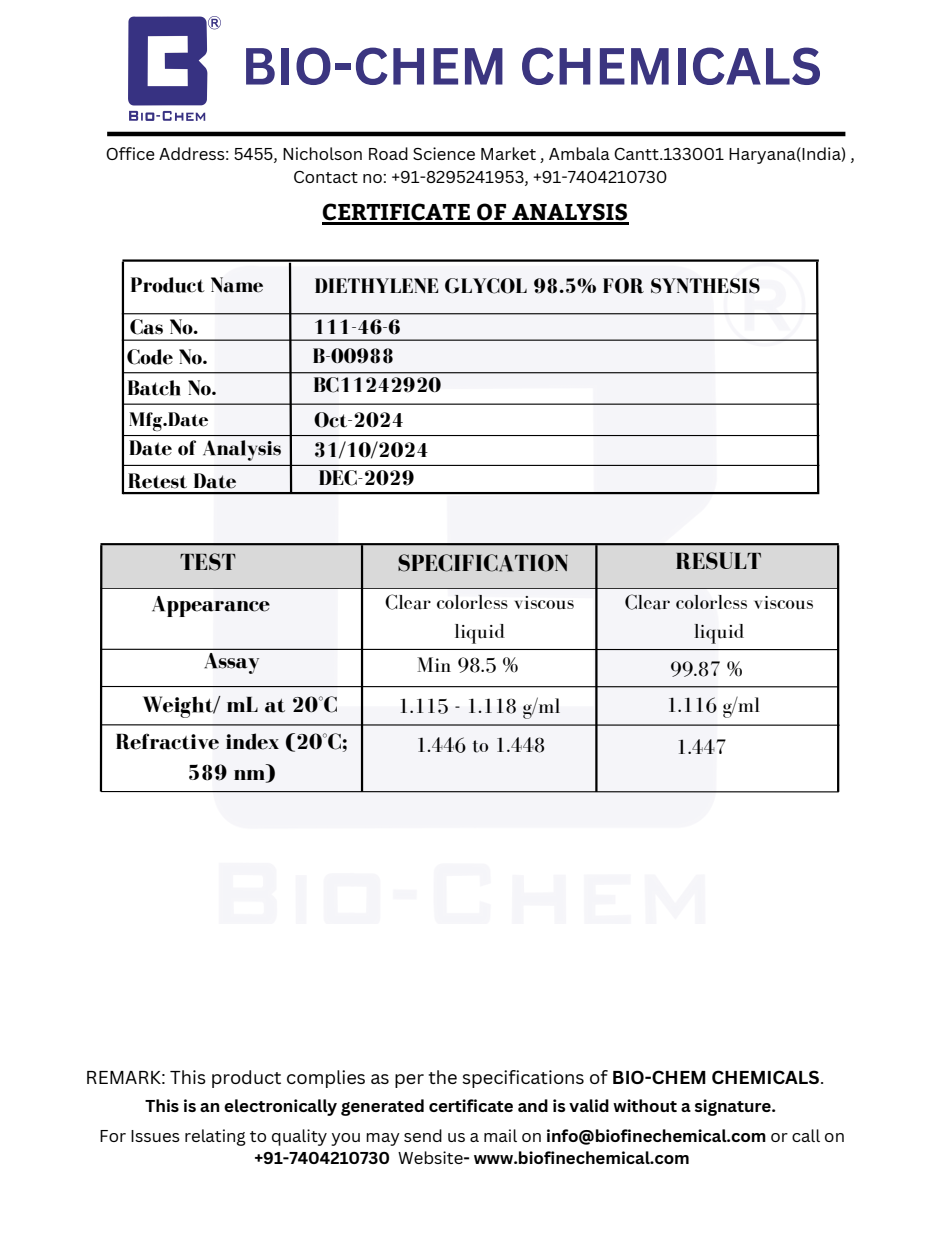
<style>
.page{position:relative;width:935px;height:1233px;background:#fff}
.page>*{position:absolute;margin:0;border:0;box-sizing:border-box;transform-origin:0 0}
.t1{font:700 51px "Canva Sans";color:#3b3580}
.t2{font:700 24px "Bodoni FLF";color:#000}
.t3{font:700 22.8px "Bitter";color:#000}
.t4{font:700 22.5px/30.3px "Bodoni FLF";color:#000;text-align:center}
.t5{font:700 21.6px "Bodoni FLF";color:#000}
.t6{font:700 21.45px "Bodoni FLF";color:#000}
.t7{font:21.45px "Bodoni FLF";color:#000}
.t8{font:21px/29.2px "Bodoni FLF";color:#000;text-align:center}
.t9{font:700 20.1px "Bodoni FLF";color:#000}
.t10{font:18.3px "Canva Sans";color:#000}
.t11{font:700 16.8px/22.5px "Canva Sans";color:#000;text-align:center}
.t12{font:16.8px/22.5px "Canva Sans";color:#000;text-align:center}
.s1{font-weight:700}
.s2{font-weight:400}
</style>
<div class="page">
<hr style="left:107px;top:132px;width:738px;height:4px;background:#000">
<img style="left:128px;top:17px;width:93px;height:103px">
<hr style="left:322px;top:222px;width:306px;height:3px;background:#000">
<img style="left:213px;top:314px;width:593px;height:479px">
<hr style="left:100px;top:588px;width:739px;height:1px;background:#000">
<hr style="left:100px;top:543px;width:739px;height:2px;background:#000">
<div style="left:103px;top:546px;width:736px;height:42px;background:#d9d9d9"></div>
<hr style="left:122px;top:313px;width:696px;height:1px;background:#000">
<hr style="left:122px;top:340px;width:696px;height:1px;background:#000">
<hr style="left:122px;top:372px;width:697px;height:1px;background:#000">
<hr style="left:123px;top:404px;width:696px;height:1px;background:#000">
<hr style="left:123px;top:435px;width:696px;height:1px;background:#000">
<hr style="left:123px;top:465px;width:696px;height:1px;background:#000">
<hr style="left:123px;top:492px;width:696px;height:2px;background:#000">
<hr style="left:122px;top:262px;width:2px;height:232px;background:#000">
<svg style="left:815px;top:262px;width:5px;height:232px"></svg>
<svg style="left:288px;top:262px;width:5px;height:233px"></svg>
<hr style="left:122px;top:259px;width:697px;height:3px;background:#000">
<hr style="left:837px;top:545px;width:2px;height:247px;background:#000">
<hr style="left:100px;top:545px;width:2px;height:247px;background:#000">
<hr style="left:100px;top:649px;width:738px;height:1px;background:#000">
<hr style="left:101px;top:686px;width:738px;height:1px;background:#000">
<hr style="left:595px;top:545px;width:2px;height:247px;background:#000">
<hr style="left:361px;top:545px;width:2px;height:247px;background:#000">
<hr style="left:101px;top:791px;width:738px;height:1px;background:#000">
<hr style="left:102px;top:724px;width:737px;height:2px;background:#000">
<p class="t1" style="left:241px;top:30px;width:582px">BIO-CHEM CHEMICALS</p>
<h1 class="t12" style="left:106px;top:143px;width:751px">Office Address: 5455, Nicholson Road Science Market , Ambala Cantt.133001 Haryana(India) ,<br>Contact no: +91-8295241953, +91-7404210730</h1>
<h4 class="t6" style="left:130px;top:273px;width:135px">Product Name</h4>
<h5 class="t6" style="left:130px;top:316px;width:70px">Cas No.</h5>
<h4 class="t6" style="left:127px;top:345px;width:82px">Code No.</h4>
<h4 class="t6" style="left:127px;top:376px;width:91px">Batch No.</h4>
<h5 class="t9" style="left:129px;top:409px;width:81px">Mfg.Date</h5>
<h5 class="t6" style="left:129px;top:437px;width:154px">Date of Analysis</h5>
<h4 class="t6" style="left:128px;top:469px;width:110px">Retest Date</h4>
<p class="t3" style="left:322px;top:195px;width:308px">CERTIFICATE OF ANALYSIS</p>
<h5 class="t6" style="left:314px;top:275px;width:447px">DIETHYLENE GLYCOL 98.5% FOR SYNTHESIS</h5>
<p class="t6" style="left:313px;top:315px;width:89px">111-46-6</p>
<p class="t6" style="left:313px;top:344px;width:83px">B-00988</p>
<h5 class="t5" style="left:313px;top:373px;width:129px">BC11242920</h5>
<h5 class="t5" style="left:314px;top:408px;width:91px">Oct-2024</h5>
<h5 class="t5" style="left:314px;top:439px;width:117px">31/10/2024</h5>
<h5 class="t5" style="left:318px;top:466px;width:98px">DEC-2029</h5>
<p class="t2" style="left:180px;top:549px;width:57px">TEST</p>
<p class="t2" style="left:397px;top:550px;width:173px">SPECIFICATION</p>
<p class="t2" style="left:676px;top:548px;width:87px">RESULT</p>
<p class="t4" style="left:151px;top:588px;width:120px">Appearance</p>
<h5 class="t8" style="left:385px;top:588px;width:190px">Clear colorless viscous liquid</h5>
<h5 class="t8" style="left:625px;top:588px;width:190px">Clear colorless viscous liquid</h5>
<h5 class="t4" style="left:203px;top:646px;width:58px">Assay</h5>
<p class="t7" style="left:417px;top:653px;width:103px">Min 98.5 %</p>
<h5 class="t7" style="left:670px;top:657px;width:74px">99.87 %</h5>
<p class="t4" style="left:142px;top:689px;width:197px">Weight/ mL at 20°C</p>
<h5 class="t7" style="left:398px;top:694px;width:164px">1.115 - 1.118 g/ml</h5>
<p class="t4" style="left:115px;top:727px;width:234px">Refractive index (20°C;<br>589 nm)</p>
<h5 class="t7" style="left:415px;top:733px;width:132px">1.446 to 1.448</h5>
<p class="t7" style="left:666px;top:693px;width:96px">1.116 g/ml</p>
<p class="t7" style="left:676px;top:735px;width:52px">1.447</p>
<p class="t10" style="left:86px;top:1065px;width:740px">REMARK: This product complies as per the specifications of <span class="s1">BIO-CHEM CHEMICALS</span>.</p>
<p class="t11" style="left:146px;top:1095px;width:632px">This is an electronically generated certificate and is valid without a signature.</p>
<h2 class="t11" style="left:99px;top:1124px;width:747px"><span class="s2">For Issues relating to quality you may send us a mail on</span> info@biofinechemical.com <span class="s2">or call on </span>+91-7404210730 <span class="s2">Website</span>- www.biofinechemical.com</h2>
</div>
